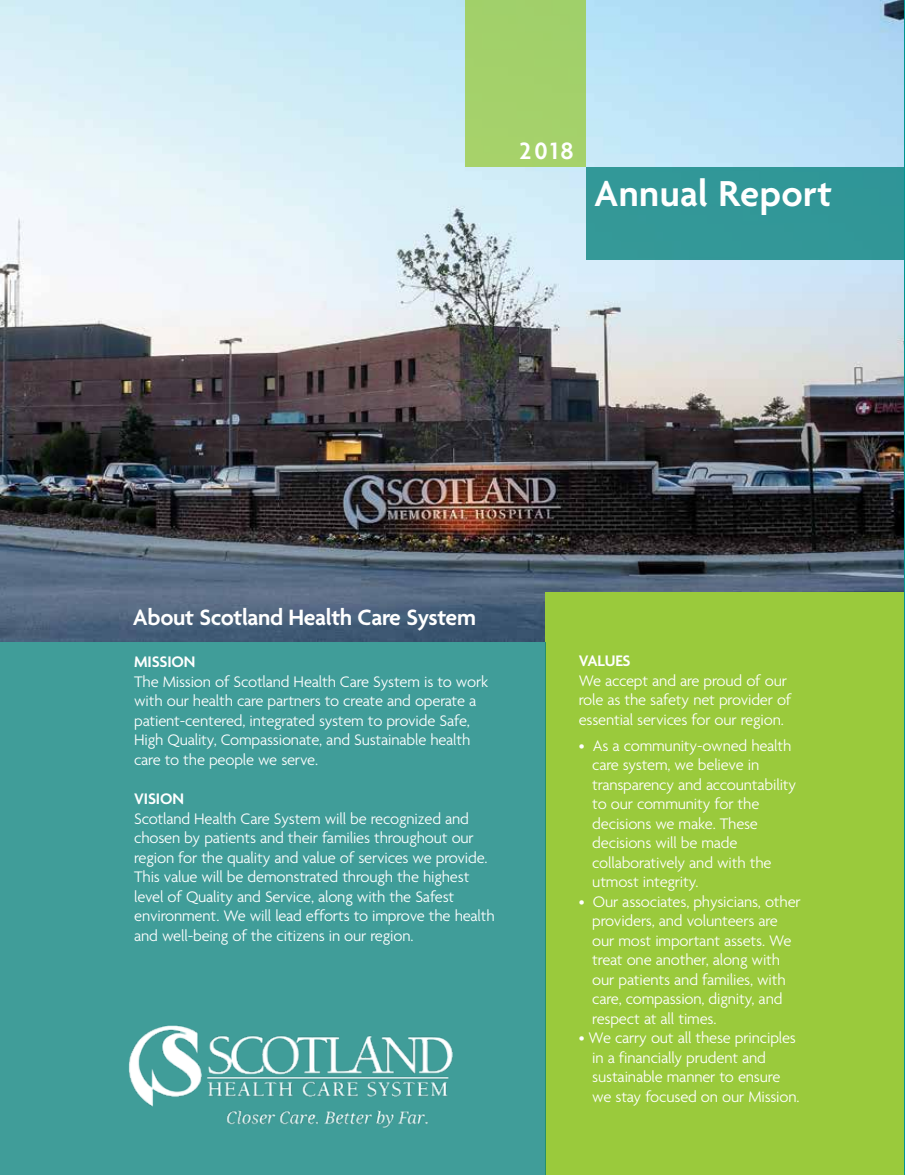
<style>
.page{position:relative;width:905px;height:1175px;background:#fff}
.page>*{position:absolute;margin:0;border:0;box-sizing:border-box;transform-origin:0 0}
.t1{font:600 39px "Agenda";letter-spacing:.01em;color:#fff}
.t2{font:600 25.5px "Agenda";color:#fff}
.t3{font:600 24px "Agenda";letter-spacing:-.015em;color:#fff}
.t4{font:300 16.5px/19.5px "Agenda";letter-spacing:-.01em;color:#fff}
.t5{font:600 16.5px "Agenda";letter-spacing:-.01em;color:#fff}
</style>
<div class="page">
<img style="left:0;top:0;width:904px;height:641px">
<div style="left:586px;top:167px;width:318px;height:93px;background:#329798"></div>
<div style="left:465px;top:0;width:121px;height:167px;background:#a4d16a"></div>
<div style="left:545px;top:593px;width:359px;height:581px;background:#9aca3c"></div>
<div style="left:0;top:641px;width:545px;height:533px;background:#409d99"></div>
<img style="left:128px;top:1025px;width:325px;height:103px">
<hr style="left:904px;top:0;width:1px;height:1174px;background:#009592">
<h2 class="t2" style="left:519px;top:137px;width:56px">2018</h2>
<h1 class="t1" style="left:594px;top:172px;width:239px">Annual Report</h1>
<h3 class="t3" style="left:133px;top:604px;width:344px">About Scotland Health Care System</h3>
<p class="t5" style="left:134px;top:653px;width:63px">MISSION</p>
<p class="t4" style="left:134px;top:673px;width:355px">The Mission of Scotland Health Care System is to work with our health care partners to create and operate a patient-centered, integrated system to provide Safe, High Quality, Compassionate, and Sustainable health care to the people we serve.</p>
<p class="t5" style="left:134px;top:790px;width:51px">VISION</p>
<p class="t4" style="left:134px;top:809px;width:362px">Scotland Health Care System will be recognized and chosen by patients and their families throughout our region for the quality and value of services we provide.<br>This value will be demonstrated through the highest level of Quality and Service, along with the Safest environment. We will lead efforts to improve the health and well-being of the citizens in our region.</p>
<p class="t5" style="left:578px;top:652px;width:53px">VALUES</p>
<p class="t4" style="left:578px;top:671px;width:214px">We accept and are proud of our role as the safety net provider of essential services for our region.</p>
<p class="t4" style="left:592px;top:736px;width:205px;text-indent:-13px">• As a community-owned health care system, we believe in transparency and accountability to our community for the decisions we make. These decisions will be made collaboratively and with the utmost integrity.</p>
<p class="t4" style="left:592px;top:892px;width:210px;text-indent:-13px">• Our associates, physicians, other providers, and volunteers are our most important assets. We treat one another, along with our patients and families, with care, compassion, dignity, and respect at all times.</p>
<p class="t4" style="left:592px;top:1029px;width:209px;text-indent:-13px">• We carry out all these principles in a financially prudent and sustainable manner to ensure we stay focused on our Mission.</p>
</div>
